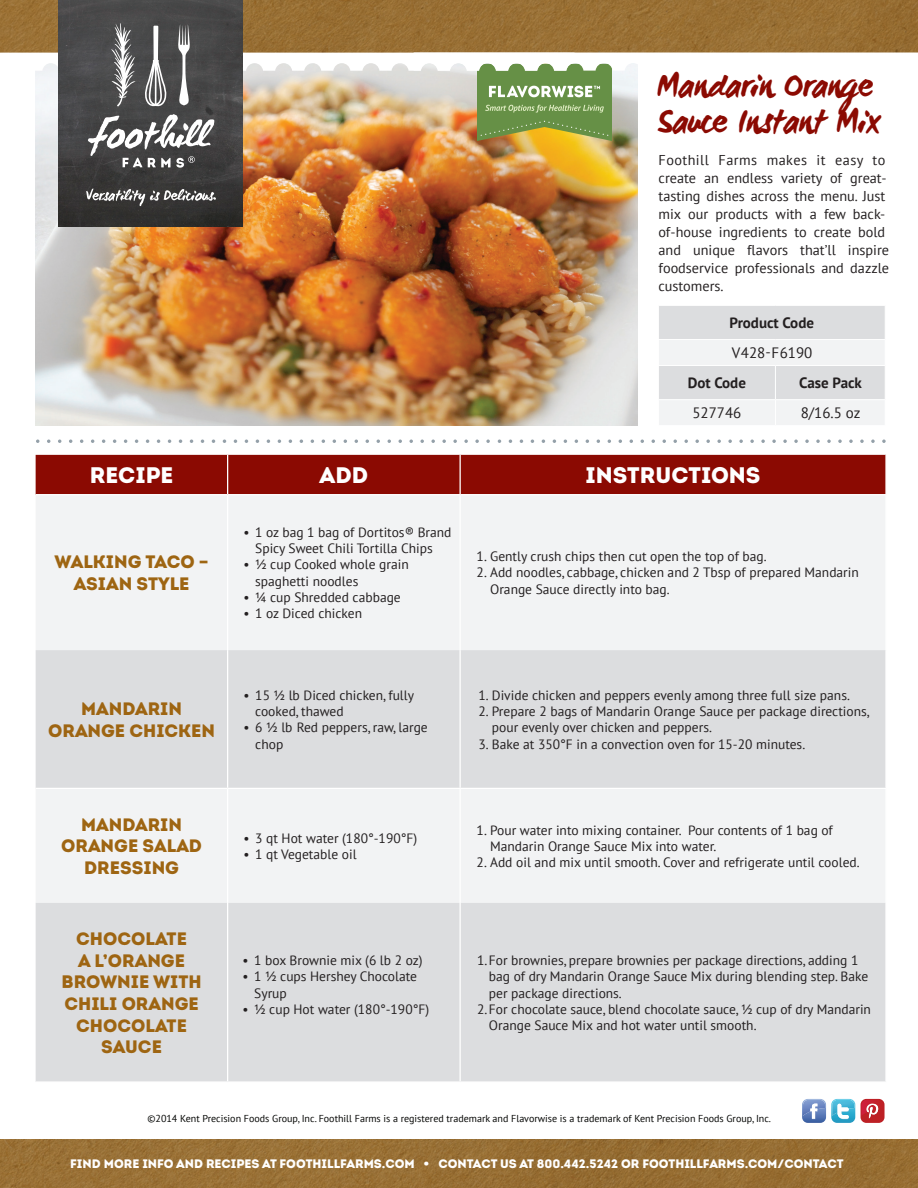
<style>
.page{position:relative;width:918px;height:1188px;background:#fff}
.page>*{position:absolute;margin:0;border:0;box-sizing:border-box;transform-origin:0 0}
.t1{font:700 34.5px/36px "WC Mano Negra Bta";color:#8b0a02}
.t2{font:22.5px "Intro Black Caps";color:#fff}
.t3{font:18px/21.6px "Intro Black Caps";color:#9e6512;text-align:center}
.t4{font:700 15px "PT Sans";color:#231f20}
.t5{font:15px "PT Sans";color:#231f20}
.t6{font:14.25px/18px "PT Sans";color:#231f20}
.t7{font:13.5px/16.2px "PT Sans";color:#231f20}
.t8{font:12.3px "Intro Black Caps";color:#fff}
.t9{font:10.05px "PT Sans";color:#040503}
</style>
<div class="page">
<img style="left:36px;top:169px;width:602px;height:257px">
<svg style="left:659px;top:306px;width:226px;height:119px"></svg>
<svg style="left:475px;top:440px;width:4px;height:3px"></svg>
<svg style="left:486px;top:440px;width:4px;height:3px"></svg>
<svg style="left:739px;top:440px;width:4px;height:3px"></svg>
<svg style="left:750px;top:440px;width:4px;height:3px"></svg>
<svg style="left:761px;top:440px;width:4px;height:3px"></svg>
<svg style="left:772px;top:440px;width:4px;height:3px"></svg>
<svg style="left:783px;top:440px;width:4px;height:3px"></svg>
<svg style="left:794px;top:440px;width:4px;height:3px"></svg>
<svg style="left:805px;top:440px;width:4px;height:3px"></svg>
<svg style="left:816px;top:440px;width:4px;height:3px"></svg>
<svg style="left:827px;top:440px;width:4px;height:3px"></svg>
<svg style="left:838px;top:440px;width:4px;height:3px"></svg>
<svg style="left:849px;top:440px;width:4px;height:3px"></svg>
<svg style="left:860px;top:440px;width:4px;height:3px"></svg>
<svg style="left:871px;top:440px;width:4px;height:3px"></svg>
<svg style="left:882px;top:440px;width:4px;height:3px"></svg>
<div style="left:36px;top:455px;width:849px;height:39px;background:#8b0a02"></div>
<div style="left:36px;top:496px;width:849px;height:154px;background:#f2f3f4"></div>
<svg style="left:36px;top:650px;width:849px;height:431px;fill:#dcdddf"></svg>
<hr style="left:227px;top:495px;width:1px;height:155px;background:#fff">
<hr style="left:460px;top:495px;width:1px;height:155px;background:#fff">
<hr style="left:227px;top:789px;width:1px;height:114px;background:#fff">
<hr style="left:460px;top:789px;width:1px;height:114px;background:#fff">
<hr style="left:227px;top:455px;width:1px;height:39px;background:#fff">
<hr style="left:460px;top:455px;width:1px;height:39px;background:#fff">
<hr style="left:227px;top:650px;width:1px;height:138px;background:#fff">
<hr style="left:460px;top:650px;width:1px;height:138px;background:#fff">
<hr style="left:36px;top:788px;width:192px;height:1px;background:#fff">
<hr style="left:228px;top:788px;width:232px;height:1px;background:#fff">
<hr style="left:460px;top:788px;width:427px;height:1px;background:#fff">
<hr style="left:227px;top:903px;width:1px;height:178px;background:#fff">
<hr style="left:460px;top:903px;width:1px;height:178px;background:#fff">
<img style="left:0;top:1139px;width:918px;height:49px">
<img style="left:0;top:0;width:918px;height:23px">
<img style="left:59px;top:0;width:184px;height:226px">
<svg style="left:86px;top:189px;width:130px;height:17px"></svg>
<img style="left:0;top:23px;width:918px;height:146px">
<svg style="left:802px;top:1099px;width:53px;height:24px"></svg>
<div style="left:861px;top:1099px;width:24px;height:24px;background:#bd2025;border-radius:6px"></div>
<img style="left:861px;top:1100px;width:23px;height:15px">
<svg style="left:866px;top:1103px;width:13px;height:16px"></svg>
<h1 class="t1" style="left:657px;top:64px;width:224px">Mandarin Orange<br>Sauce Instant Mix</h1>
<p class="t6" style="left:659px;top:151px;width:232px">Foothill Farms makes it easy to create an endless variety of great&shy;tasting dishes across the menu. Just mix our products with a few back&shy;of-house ingredients to create bold and unique flavors that’ll inspire foodservice professionals and dazzle customers.</p>
<p class="t4" style="left:730px;top:313px;width:86px">Product Code</p>
<p class="t5" style="left:732px;top:343px;width:82px">V428-F6190</p>
<p class="t4" style="left:688px;top:373px;width:60px">Dot Code</p>
<p class="t4" style="left:799px;top:373px;width:64px">Case Pack</p>
<p class="t5" style="left:692px;top:403px;width:51px">527746</p>
<p class="t5" style="left:801px;top:403px;width:61px">8/16.5 oz</p>
<h2 class="t2" style="left:90px;top:461px;width:85px">RECIPE</h2>
<h2 class="t2" style="left:320px;top:461px;width:50px">ADD</h2>
<h2 class="t2" style="left:586px;top:461px;width:176px">INSTRUCTIONS</h2>
<h3 class="t3" style="left:55px;top:551px;width:156px">WALKING TACO –<br>ASIAN STYLE</h3>
<h3 class="t3" style="left:48px;top:698px;width:168px">MANDARIN<br>ORANGE CHICKEN</h3>
<h3 class="t3" style="left:61px;top:813px;width:142px">MANDARIN<br>ORANGE SALAD<br>DRESSING</h3>
<h3 class="t3" style="left:62px;top:928px;width:142px">CHOCOLATE<br>A L’ORANGE<br>BROWNIE WITH<br>CHILI ORANGE<br>CHOCOLATE<br>SAUCE</h3>
<p class="t7" style="left:243px;top:524px;width:210px;text-align:center">• 1 oz bag 1 bag of Dortitos® Brand<br>Spicy Sweet Chili Tortilla Chips</p>
<p class="t7" style="left:255px;top:556px;width:155px;text-indent:-12px">• ½ cup Cooked whole grain spaghetti noodles</p>
<p class="t7" style="left:243px;top:589px;width:159px">• ¼ cup Shredded cabbage</p>
<p class="t7" style="left:243px;top:605px;width:120px">• 1 oz Diced chicken</p>
<p class="t7" style="left:477px;top:548px;width:292px">1. Gently crush chips then cut open the top of bag.</p>
<p class="t7" style="left:490px;top:564px;width:370px;text-indent:-14px">2. Add noodles, cabbage, chicken and 2 Tbsp of prepared Mandarin<br>Orange Sauce directly into bag.</p>
<p class="t7" style="left:255px;top:687px;width:160px;text-indent:-12px">• 15 ½ lb Diced chicken, fully cooked, thawed</p>
<p class="t7" style="left:255px;top:719px;width:174px;text-indent:-12px">• 6 ½ lb Red peppers, raw, large chop</p>
<p class="t7" style="left:478px;top:687px;width:373px">1. Divide chicken and peppers evenly among three full size pans.</p>
<p class="t7" style="left:492px;top:703px;width:379px;text-indent:-14px">2. Prepare 2 bags of Mandarin Orange Sauce per package directions, pour evenly over chicken and peppers.</p>
<p class="t7" style="left:478px;top:735px;width:328px">3. Bake at 350°F in a convection oven for 15-20 minutes.</p>
<p class="t7" style="left:243px;top:829px;width:175px">• 3 qt Hot water (180°-190°F)</p>
<p class="t7" style="left:243px;top:846px;width:115px">• 1 qt Vegetable oil</p>
<p class="t7" style="left:490px;top:821px;width:344px;text-indent:-14px">1. Pour water into mixing container. Pour contents of 1 bag of<br>Mandarin Orange Sauce Mix into water.</p>
<p class="t7" style="left:477px;top:854px;width:385px">2. Add oil and mix until smooth. Cover and refrigerate until cooled.</p>
<p class="t7" style="left:242px;top:952px;width:182px">• 1 box Brownie mix (6 lb 2 oz)</p>
<p class="t7" style="left:254px;top:968px;width:164px;text-indent:-12px">• 1 ½ cups Hershey Chocolate<br>Syrup</p>
<p class="t7" style="left:242px;top:1001px;width:188px">• ½ cup Hot water (180°-190°F)</p>
<p class="t7" style="left:489px;top:952px;width:381px;text-indent:-12px">1. For brownies, prepare brownies per package directions, adding 1 bag of dry Mandarin Orange Sauce Mix during blending step. Bake per package directions.</p>
<p class="t7" style="left:489px;top:1001px;width:384px;text-indent:-12px">2. For chocolate sauce, blend chocolate sauce, ½ cup of dry Mandarin<br>Orange Sauce Mix and hot water until smooth.</p>
<p class="t9" style="left:147px;top:1112px;width:625px">©2014 Kent Precision Foods Group, Inc. Foothill Farms is a registered trademark and Flavorwise is a trademark of Kent Precision Foods Group, Inc.</p>
<p class="t8" style="left:70px;top:1156px;width:775px">FIND MORE INFO AND RECIPES AT FOOTHILLFARMS.COM • CONTACT US AT 800.442.5242 OR FOOTHILLFARMS.COM/CONTACT</p>
</div>
